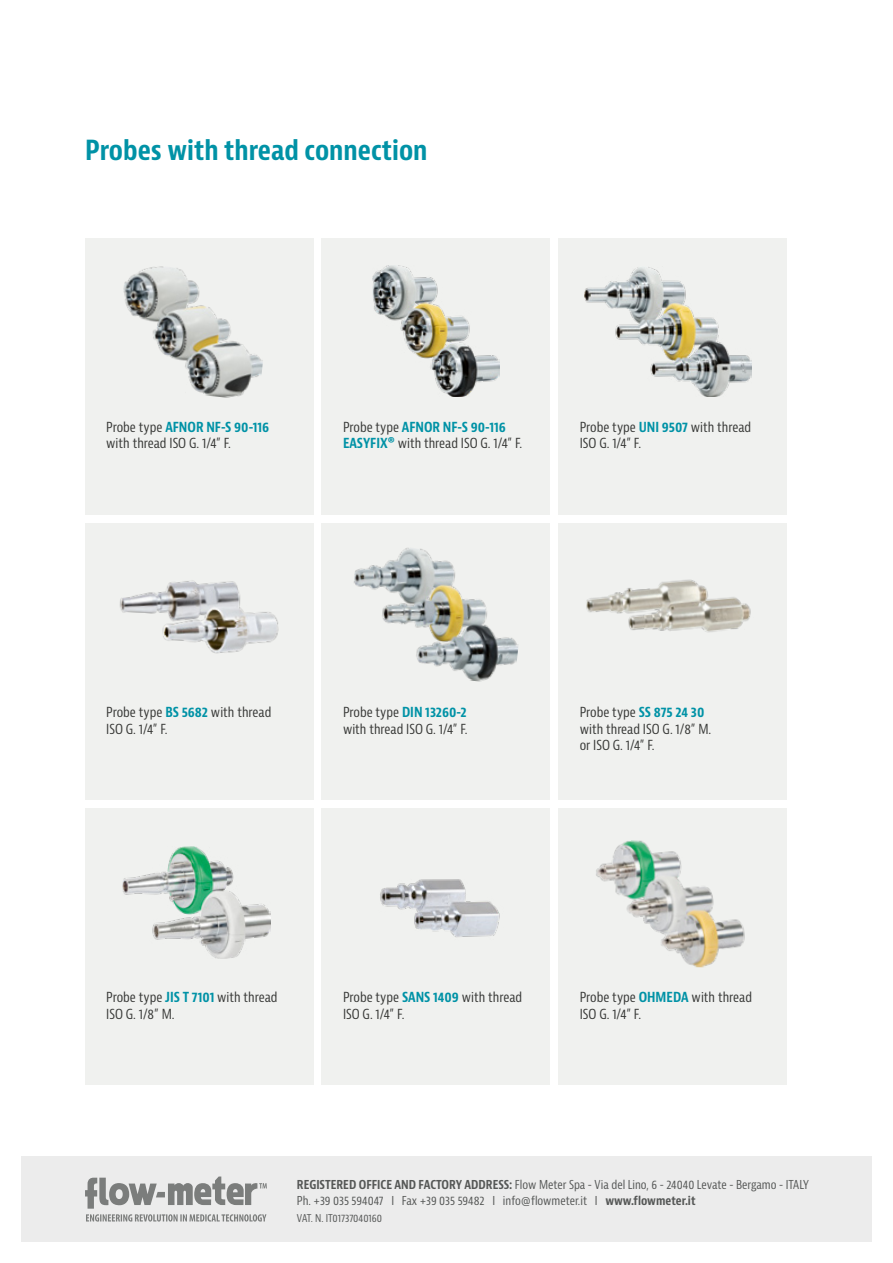
<style>
.page{position:relative;width:893px;height:1263px;background:#fff}
.page>*{position:absolute;margin:0;border:0;box-sizing:border-box;transform-origin:0 0}
.t1{font:700 condensed 27px "Bernina Sans";color:#0092a6}
.t2{font:condensed 13.5px/16.5px "Bernina Sans";color:#383937}
.t3{font:condensed 12px/16.5px "Bernina Sans";color:#555756}
.t4{font:condensed 10.5px "Bernina Sans";letter-spacing:-.005em;color:#555756}
.s1{font-weight:700;color:#0092a6}
.s2{font-weight:700}
</style>
<div class="page">
<div style="left:85px;top:238px;width:228px;height:276px;background:#f0f1ef"></div>
<div style="left:85px;top:523px;width:228px;height:277px;background:#f0f1ef"></div>
<div style="left:322px;top:238px;width:228px;height:276px;background:#f0f1ef"></div>
<div style="left:322px;top:523px;width:228px;height:277px;background:#f0f1ef"></div>
<div style="left:558px;top:238px;width:229px;height:276px;background:#f0f1ef"></div>
<div style="left:558px;top:523px;width:229px;height:277px;background:#f0f1ef"></div>
<div style="left:85px;top:808px;width:228px;height:277px;background:#f0f1ef"></div>
<div style="left:322px;top:808px;width:228px;height:277px;background:#f0f1ef"></div>
<div style="left:558px;top:808px;width:229px;height:277px;background:#f0f1ef"></div>
<div style="left:21px;top:1157px;width:851px;height:85px;background:#ececec"></div>
<svg style="left:85px;top:1176px;width:182px;height:45px"></svg>
<img style="left:372px;top:265px;width:127px;height:132px">
<img style="left:123px;top:266px;width:140px;height:132px">
<img style="left:584px;top:267px;width:167px;height:130px">
<img style="left:120px;top:580px;width:159px;height:74px">
<img style="left:354px;top:548px;width:164px;height:134px">
<img style="left:586px;top:579px;width:165px;height:53px">
<img style="left:380px;top:879px;width:120px;height:58px">
<img style="left:123px;top:846px;width:148px;height:112px">
<img style="left:596px;top:840px;width:149px;height:128px">
<h1 class="t1" style="left:85px;top:133px;width:344px">Probes with thread connection</h1>
<p class="t2" style="left:106px;top:419px;width:164px">Probe type <span class="s1">AFNOR NF-S 90-116 </span>with thread ISO G. 1/4” F.</p>
<p class="t2" style="left:343px;top:419px;width:181px">Probe type <span class="s1">AFNOR NF-S 90-116<br>EASYFIX®</span> with thread ISO G. 1/4” F.</p>
<p class="t2" style="left:580px;top:419px;width:173px">Probe type <span class="s1">UNI 9507</span> with thread<br>ISO G. 1/4” F.</p>
<p class="t2" style="left:106px;top:704px;width:167px">Probe type <span class="s1">BS 5682</span> with thread<br>ISO G. 1/4” F.</p>
<p class="t2" style="left:343px;top:704px;width:126px">Probe type <span class="s1">DIN 13260-2 </span>with thread ISO G. 1/4” F.</p>
<p class="t2" style="left:580px;top:704px;width:133px">Probe type <span class="s1">SS 875 24 30 </span>with thread ISO G. 1/8” M. or ISO G. 1/4” F.</p>
<p class="t2" style="left:106px;top:989px;width:173px">Probe type <span class="s1">JIS T 7101</span> with thread<br>ISO G. 1/8” M.</p>
<p class="t2" style="left:343px;top:989px;width:181px">Probe type <span class="s1">SANS 1409</span> with thread<br>ISO G. 1/4” F.</p>
<p class="t2" style="left:580px;top:989px;width:174px">Probe type <span class="s1">OHMEDA</span> with thread<br>ISO G. 1/4” F.</p>
<p class="t3" style="left:297px;top:1176px;width:513px"><span class="s2">REGISTERED OFFICE AND FACTORY ADDRESS:</span> Flow Meter Spa - Via del Lino, 6 - 24040 Levate - Bergamo - ITALY<br>Ph. +39 035 594047 I Fax +39 035 59482 I info@flowmeter.it I <span class="s2">www.flowmeter.it</span></p>
<p class="t4" style="left:297px;top:1211px;width:87px">VAT. N. IT01737040160</p>
</div>
